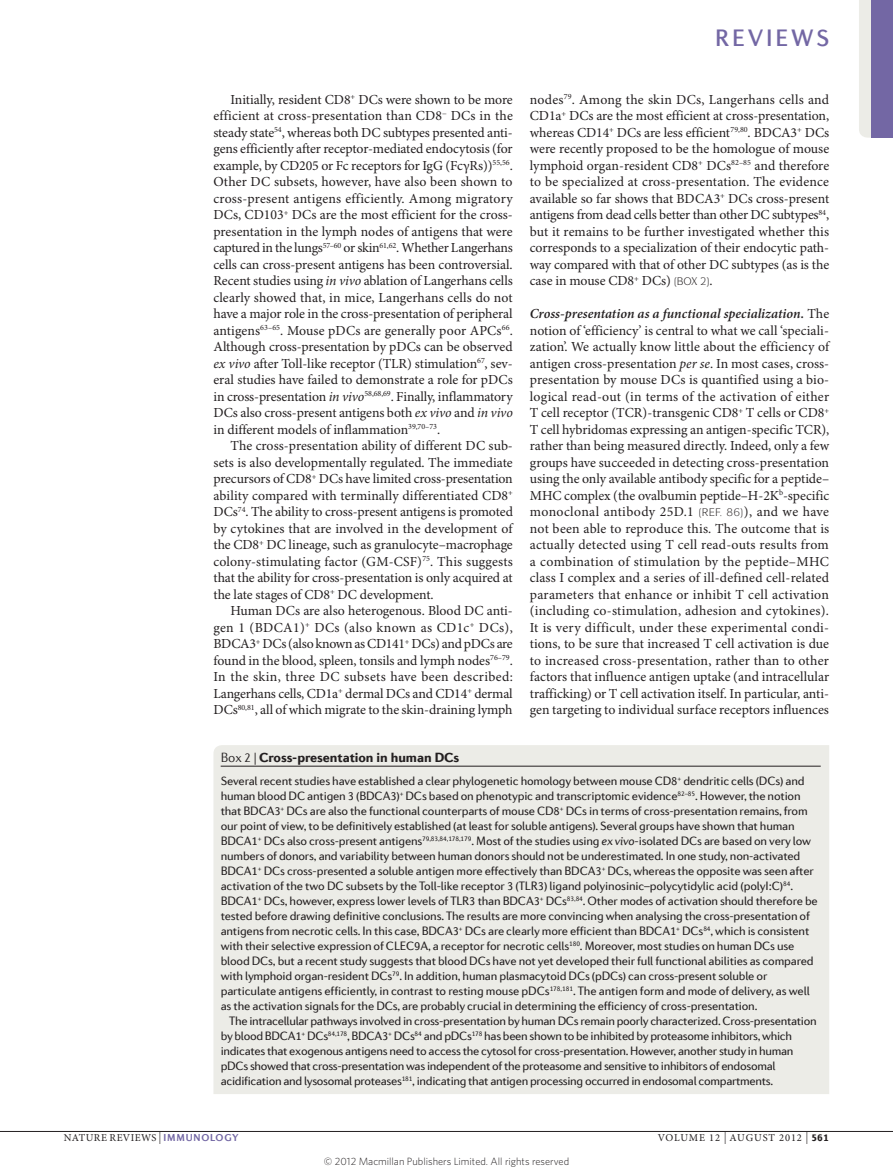
<style>
.page{position:relative;width:893px;height:1174px;background:#fff}
.page>*{position:absolute;margin:0;border:0;box-sizing:border-box;transform-origin:0 0}
.t1{font:500 24px "Diverda Sans Com";letter-spacing:.115em;color:#7367a4}
.bodyindent{font:13.8px/16.5px "Minion Pro";letter-spacing:-.01em;color:#231f20;text-align:justify}
.bodyfirst_inline{font:13.8px/16.5px "Minion Pro";color:#231f20;text-align:justify}
.boxtitle{font:900 13.5px "Diverda Sans Com";letter-spacing:-.005em;color:#231f20}
.boxbody1{font:12.3px/15px "Diverda Sans Com";letter-spacing:-.015em;color:#231f20}
.boxbody{font:12.3px/15px "Diverda Sans Com";letter-spacing:-.025em;color:#231f20}
.t2{font:300 10.5px "Whitney";color:#231f20}
.t3{font:10.5px "Minion Pro";letter-spacing:.04em;color:#231f20}
.t4{font:10.5px "Minion Pro";letter-spacing:.085em;color:#231f20}
.s1{font-style:italic}
.s2{font-weight:600;font-style:italic}
.s3{font-weight:300}
.s4{font-size:12px}
.s5{font-family:"Diverda Sans Com";font-weight:700;font-size:10.2px;color:#7367a4}
.s6{font-family:"Diverda Sans Com";font-weight:900}
</style>
<div class="page">
<hr style="left:0;top:1131px;width:893px;height:1px;background:#231f20">
<div style="left:213px;top:745px;width:616px;height:349px;background:#ecece7"></div>
<hr style="left:221px;top:766px;width:600px;height:1px;background:#231f20">
<svg style="left:859px;top:0;width:13px;height:138px;background:#e2e1e2"></svg>
<div style="left:872px;top:0;width:21px;height:138px;background:#7367a4"></div>
<h1 class="t1" style="left:715px;top:24px;width:116px">REVIEWS</h1>
<p class="bodyindent" style="left:213px;top:92px;width:301px;text-indent:17px">Initially, resident CD8<sup>+</sup> DCs were shown to be more efficient at cross-presentation than CD8<sup>−</sup> DCs in the steady state<sup>54</sup>, whereas both DC subtypes presented anti&shy;gens efficiently after receptor-mediated endocytosis (for example, by CD205 or Fc receptors for IgG (FcγRs))<sup>55,56</sup>.<br>Other DC subsets, however, have also been shown to cross-present antigens efficiently. Among migratory DCs, CD103<sup>+</sup> DCs are the most efficient for the cross&shy;presentation in the lymph nodes of antigens that were captured in the lungs<sup>57–60</sup> or skin<sup>61,62</sup>. Whether Langerhans cells can cross-present antigens has been controversial.<br>Recent studies using <span class="s1">in vivo</span> ablation of Langerhans cells clearly showed that, in mice, Langerhans cells do not have a major role in the cross-presentation of peripheral antigens<sup>63–65</sup>. Mouse pDCs are generally poor APCs<sup>66</sup>.<br>Although cross-presentation by pDCs can be observed <span class="s1">ex vivo</span> after Toll-like receptor (TLR) stimulation<sup>67</sup>, sev&shy;eral studies have failed to demonstrate a role for pDCs in cross-presentation <span class="s1">in vivo</span><sup>58,68,69</sup>. Finally, inflammatory DCs also cross-present antigens both <span class="s1">ex vivo</span> and <span class="s1">in vivo </span>in different models of inflammation<sup>39,70–73</sup>.</p>
<p class="bodyindent" style="left:213px;top:438px;width:301px;text-indent:17px">The cross-presentation ability of different DC sub&shy;sets is also developmentally regulated. The immediate precursors of CD8<sup>+</sup> DCs have limited cross-presentation ability compared with terminally differentiated CD8<sup>+ </sup>DCs<sup>74</sup>. The ability to cross-present antigens is promoted by cytokines that are involved in the development of the CD8<sup>+</sup> DC lineage, such as granulocyte–macrophage colony-stimulating factor (GM‑CSF)<sup>75</sup>. This suggests that the ability for cross-presentation is only acquired at the late stages of CD8<sup>+</sup> DC development.</p>
<p class="bodyindent" style="left:213px;top:603px;width:301px;text-indent:17px">Human DCs are also heterogenous. Blood DC anti&shy;gen 1 (BDCA1)<sup>+</sup> DCs (also known as CD1c<sup>+</sup> DCs), BDCA3<sup>+</sup> DCs (also known as CD141<sup>+</sup> DCs) and pDCs are found in the blood, spleen, tonsils and lymph nodes<sup>76–79</sup>.<br>In the skin, three DC subsets have been described:<br>Langerhans cells, CD1a<sup>+</sup> dermal DCs and CD14<sup>+</sup> dermal DCs<sup>80,81</sup>, all of which migrate to the skin-draining lymph</p>
<p class="bodyindent" style="left:530px;top:92px;width:301px">nodes<sup>79</sup>. Among the skin DCs, Langerhans cells and CD1a<sup>+</sup> DCs are the most efficient at cross-presentation, whereas CD14<sup>+</sup> DCs are less efficient<sup>79,80</sup>. BDCA3<sup>+</sup> DCs were recently proposed to be the homologue of mouse lymphoid organ-resident CD8<sup>+</sup> DCs<sup>82–85</sup> and therefore to be specialized at cross-presentation. The evidence available so far shows that BDCA3<sup>+</sup> DCs cross-present antigens from dead cells better than other DC subtypes<sup>84</sup>, but it remains to be further investigated whether this corresponds to a specialization of their endocytic path&shy;way compared with that of other DC subtypes (as is the case in mouse CD8<sup>+</sup> DCs)</p>
<p class="bodyindent" style="left:710px;top:273px;width:5px">.</p>
<p class="bodyfirst_inline" style="left:530px;top:306px;width:301px"><span class="s2">Cross-presentation as a functional specialization.</span> The notion of ‘efficiency’ is central to what we call ‘speciali&shy;zation’. We actually know little about the efficiency of antigen cross-presentation <span class="s1">per se</span>. In most cases, cross&shy;presentation by mouse DCs is quantified using a bio&shy;logical read-out (in terms of the activation of either T cell receptor (TCR)-transgenic CD8<sup>+</sup> T cells or CD8<sup>+ </sup>T cell hybridomas expressing an antigen-specific TCR), rather than being measured directly. Indeed, only a few groups have succeeded in detecting cross-presentation using the only available antibody specific for a peptide– MHC complex (the ovalbumin peptide–H-2K<sup>b</sup>‑specific monoclonal antibody 25D.1</p>
<p class="bodyfirst_inline" style="left:530px;top:504px;width:301px;text-indent:214px">), and we have not been able to reproduce this. The outcome that is actually detected using T cell read-outs results from a combination of stimulation by the peptide–MHC class I complex and a series of ill-defined cell-related parameters that enhance or inhibit T cell activation (including co‑stimulation, adhesion and cytokines).<br>It is very difficult, under these experimental condi&shy;tions, to be sure that increased T cell activation is due to increased cross-presentation, rather than to other factors that influence antigen uptake (and intracellular trafficking) or T cell activation itself. In particular, anti&shy;gen targeting to individual surface receptors influences</p>
<p class="boxtitle" style="left:221px;top:749px;width:240px"><span class="s3">Box 2 |</span> Cross-presentation in human DCs</p>
<p class="boxbody1" style="left:221px;top:773px;width:599px">Several recent studies have established a clear phylogenetic homology between mouse CD8<sup>+</sup> dendritic cells (DCs) and human blood DC antigen 3 (BDCA3)<sup>+</sup> DCs based on phenotypic and transcriptomic evidence<sup>82–85</sup>. However, the notion that BDCA3<sup>+</sup> DCs are also the functional counterparts of mouse CD8<sup>+</sup> DCs in terms of cross-presentation remains, from our point of view, to be definitively established (at least for soluble antigens). Several groups have shown that human BDCA1<sup>+</sup> DCs also cross-present antigens<sup>79,83,84,178,179</sup>. Most of the studies using <span class="s1">ex vivo</span>-isolated DCs are based on very low numbers of donors, and variability between human donors should not be underestimated. In one study, non-activated BDCA1<sup>+</sup> DCs cross-presented a soluble antigen more effectively than BDCA3<sup>+</sup> DCs, whereas the opposite was seen after activation of the two DC subsets by the Toll-like receptor 3 (TLR3) ligand polyinosinic–polycytidylic acid (polyI:C)<sup>84</sup>.<br>BDCA1<sup>+</sup> DCs, however, express lower levels of TLR3 than BDCA3<sup>+</sup> DCs<sup>83,84</sup>. Other modes of activation should therefore be tested before drawing definitive conclusions. The results are more convincing when analysing the cross-presentation of antigens from necrotic cells. In this case, BDCA3<sup>+</sup> DCs are clearly more efficient than BDCA1<sup>+</sup> DCs<sup>84</sup>, which is consistent with their selective expression of CLEC9A, a receptor for necrotic cells<sup>180</sup>. Moreover, most studies on human DCs use blood DCs, but a recent study suggests that blood DCs have not yet developed their full functional abilities as compared with lymphoid organ-resident DCs<sup>79</sup>. In addition, human plasmacytoid DCs (pDCs) can cross-present soluble or particulate antigens efficiently, in contrast to resting mouse pDCs<sup>178,181</sup>. The antigen form and mode of delivery, as well as the activation signals for the DCs, are probably crucial in determining the efficiency of cross-presentation.</p>
<p class="boxbody" style="left:221px;top:1013px;width:597px;text-indent:9px">The intracellular pathways involved in cross-presentation by human DCs remain poorly characterized. Cross-presentation by blood BDCA1<sup>+</sup> DCs<sup>84,178</sup>, BDCA3<sup>+</sup> DCs<sup>84</sup> and pDCs<sup>178</sup> has been shown to be inhibited by proteasome inhibitors, which indicates that exogenous antigens need to access the cytosol for cross-presentation. However, another study in human pDCs showed that cross-presentation was independent of the proteasome and sensitive to inhibitors of endosomal acidification and lysosomal proteases<sup>181</sup>, indicating that antigen processing occurred in endosomal compartments.</p>
<p class="t3" style="left:64px;top:1131px;width:176px">NATURE REVIEWS <span class="s4">|</span> <span class="s5">IMMUNOLOGY</span></p>
<p class="t4" style="left:658px;top:1131px;width:173px">VOLUME 12 <span class="s4">|</span> AUGUST 2012 <span class="s4">|</span> <span class="s6">561</span></p>
<p class="t2" style="left:324px;top:1154px;width:247px">© 2012 Macmillan Publishers Limited. All rights reserved</p>
</div>
